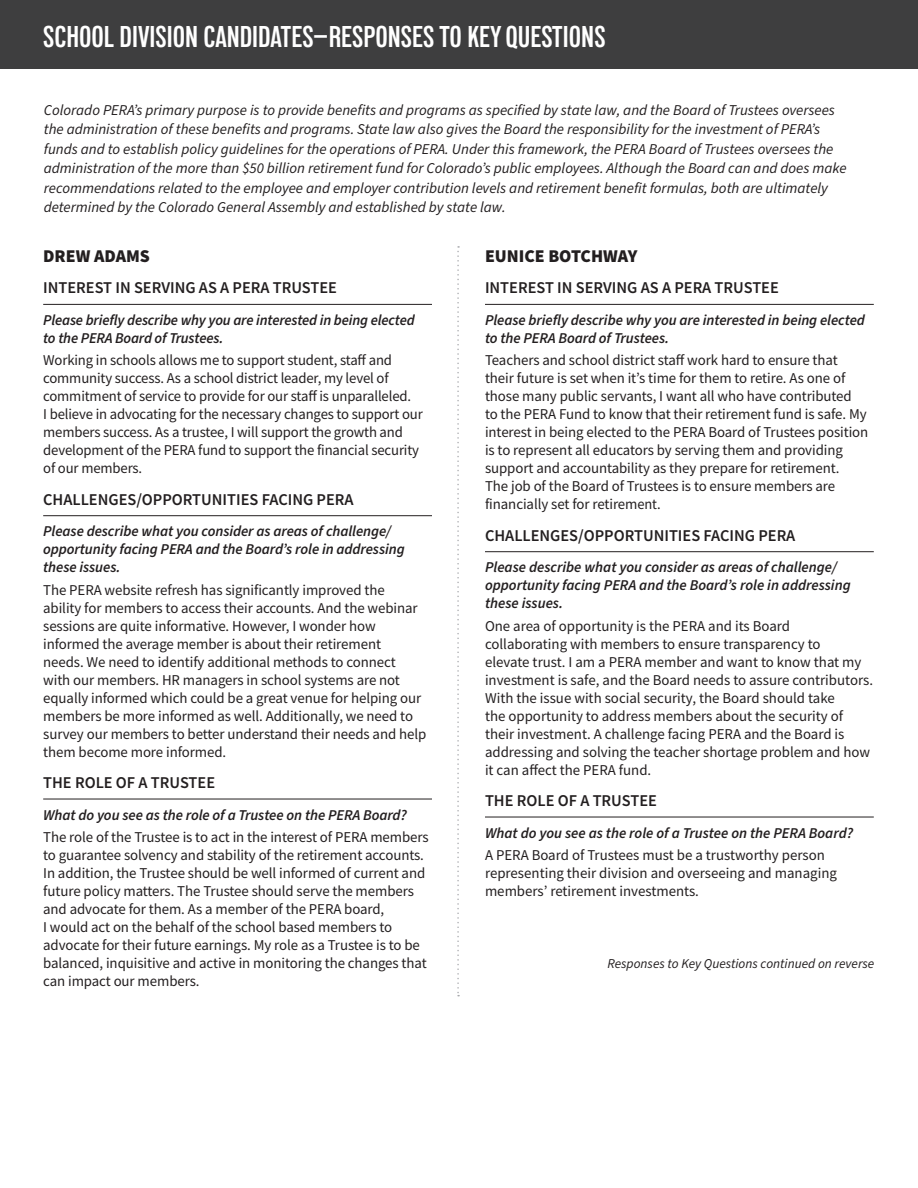
<style>
.page{position:relative;width:918px;height:1188px;background:#fff}
.page>*{position:absolute;margin:0;border:0;box-sizing:border-box;transform-origin:0 0}
.t1{font:600 condensed 30px "Lorimer No 2";color:#fff}
.t2{font:900 18px "Source Sans Pro";color:#231f20}
.t3{font:600 16.5px "Source Sans Pro";color:#231f20}
.t4{font:15px/18px "Source Sans Pro";letter-spacing:-.005em;color:#231f20}
.t5{font:italic 15px/19.5px "Source Sans Pro";color:#231f20}
.t6{font:italic 600 15px/18px "Source Sans Pro";letter-spacing:-.005em;color:#231f20}
.Bullets{font:italic 13.5px "Source Sans Pro";color:#231f20}
</style>
<div class="page">
<hr style="left:43px;top:304px;width:389px;height:1px;background:#231f20">
<hr style="left:43px;top:515px;width:389px;height:1px;background:#231f20">
<hr style="left:43px;top:799px;width:389px;height:1px;background:#231f20">
<hr style="left:485px;top:304px;width:389px;height:1px;background:#231f20">
<hr style="left:485px;top:551px;width:389px;height:1px;background:#231f20">
<hr style="left:485px;top:817px;width:389px;height:1px;background:#231f20">
<svg style="left:457px;top:246px;width:2px;height:750px"></svg>
<div style="left:0;top:0;width:918px;height:69px;background:#3e3e3f"></div>
<p class="t1" style="left:43px;top:20px;width:564px">SCHOOL DIVISION CANDIDATES—RESPONSES TO KEY QUESTIONS</p>
<p class="t5" style="left:44px;top:101px;width:804px">Colorado PERA’s primary purpose is to provide benefits and programs as specified by state law, and the Board of Trustees oversees the administration of these benefits and programs. State law also gives the Board the responsibility for the investment of PERA’s funds and to establish policy guidelines for the operations of PERA. Under this framework, the PERA Board of Trustees oversees the administration of the more than $50 billion retirement fund for Colorado’s public employees. Although the Board can and does make recommendations related to the employee and employer contribution levels and retirement benefit formulas, both are ultimately determined by the Colorado General Assembly and established by state law.</p>
<p class="t2" style="left:43px;top:244px;width:108px">DREW ADAMS</p>
<p class="t3" style="left:43px;top:277px;width:295px">INTEREST IN SERVING AS A PERA TRUSTEE</p>
<p class="t6" style="left:43px;top:311px;width:373px">Please briefly describe why you are interested in being elected to the PERA Board of Trustees.</p>
<p class="t4" style="left:43px;top:351px;width:381px">Working in schools allows me to support student, staff and community success. As a school district leader, my level of commitment of service to provide for our staff is unparalleled.<br>I believe in advocating for the necessary changes to support our members success. As a trustee, I will support the growth and development of the PERA fund to support the financial security of our members.</p>
<p class="t3" style="left:43px;top:488px;width:312px">CHALLENGES/OPPORTUNITIES FACING PERA</p>
<p class="t6" style="left:43px;top:523px;width:363px">Please describe what you consider as areas of challenge/ opportunity facing PERA and the Board’s role in addressing these issues.</p>
<p class="t4" style="left:43px;top:581px;width:385px">The PERA website refresh has significantly improved the ability for members to access their accounts. And the webinar sessions are quite informative. However, I wonder how informed the average member is about their retirement<br>needs. We need to identify additional methods to connect with our members. HR managers in school systems are not equally informed which could be a great venue for helping our members be more informed as well. Additionally, we need to survey our members to better understand their needs and help them become more informed.</p>
<p class="t3" style="left:43px;top:772px;width:173px">THE ROLE OF A TRUSTEE</p>
<p class="t6" style="left:43px;top:806px;width:365px">What do you see as the role of a Trustee on the PERA Board?</p>
<p class="t4" style="left:43px;top:828px;width:387px">The role of the Trustee is to act in the interest of PERA members to guarantee solvency and stability of the retirement accounts.<br>In addition, the Trustee should be well informed of current and future policy matters. The Trustee should serve the members and advocate for them. As a member of the PERA board,<br>I would act on the behalf of the school based members to advocate for their future earnings. My role as a Trustee is to be balanced, inquisitive and active in monitoring the changes that can impact our members.</p>
<p class="t2" style="left:485px;top:244px;width:154px">EUNICE BOTCHWAY</p>
<p class="t3" style="left:485px;top:277px;width:295px">INTEREST IN SERVING AS A PERA TRUSTEE</p>
<p class="t6" style="left:485px;top:311px;width:381px">Please briefly describe why you are interested in being elected to the PERA Board of Trustees.</p>
<p class="t4" style="left:485px;top:351px;width:385px">Teachers and school district staff work hard to ensure that their future is set when it’s time for them to retire. As one of those many public servants, I want all who have contributed<br>to the PERA Fund to know that their retirement fund is safe. My interest in being elected to the PERA Board of Trustees position is to represent all educators by serving them and providing support and accountability as they prepare for retirement.<br>The job of the Board of Trustees is to ensure members are financially set for retirement.</p>
<p class="t3" style="left:485px;top:524px;width:312px">CHALLENGES/OPPORTUNITIES FACING PERA</p>
<p class="t6" style="left:485px;top:559px;width:367px">Please describe what you consider as areas of challenge/ opportunity facing PERA and the Board’s role in addressing these issues.</p>
<p class="t4" style="left:485px;top:617px;width:390px">One area of opportunity is the PERA and its Board collaborating with members to ensure transparency to<br>elevate trust. I am a PERA member and want to know that my investment is safe, and the Board needs to assure contributors.<br>With the issue with social security, the Board should take<br>the opportunity to address members about the security of their investment. A challenge facing PERA and the Board is addressing and solving the teacher shortage problem and how it can affect the PERA fund.</p>
<p class="t3" style="left:485px;top:790px;width:173px">THE ROLE OF A TRUSTEE</p>
<p class="t6" style="left:485px;top:824px;width:370px">What do you see as the role of a Trustee on the PERA Board?</p>
<p class="t4" style="left:485px;top:846px;width:353px">A PERA Board of Trustees must be a trustworthy person representing their division and overseeing and managing members’ retirement investments.</p>
<p class="Bullets" style="left:607px;top:955px;width:269px">Responses to Key Questions continued on reverse</p>
</div>
